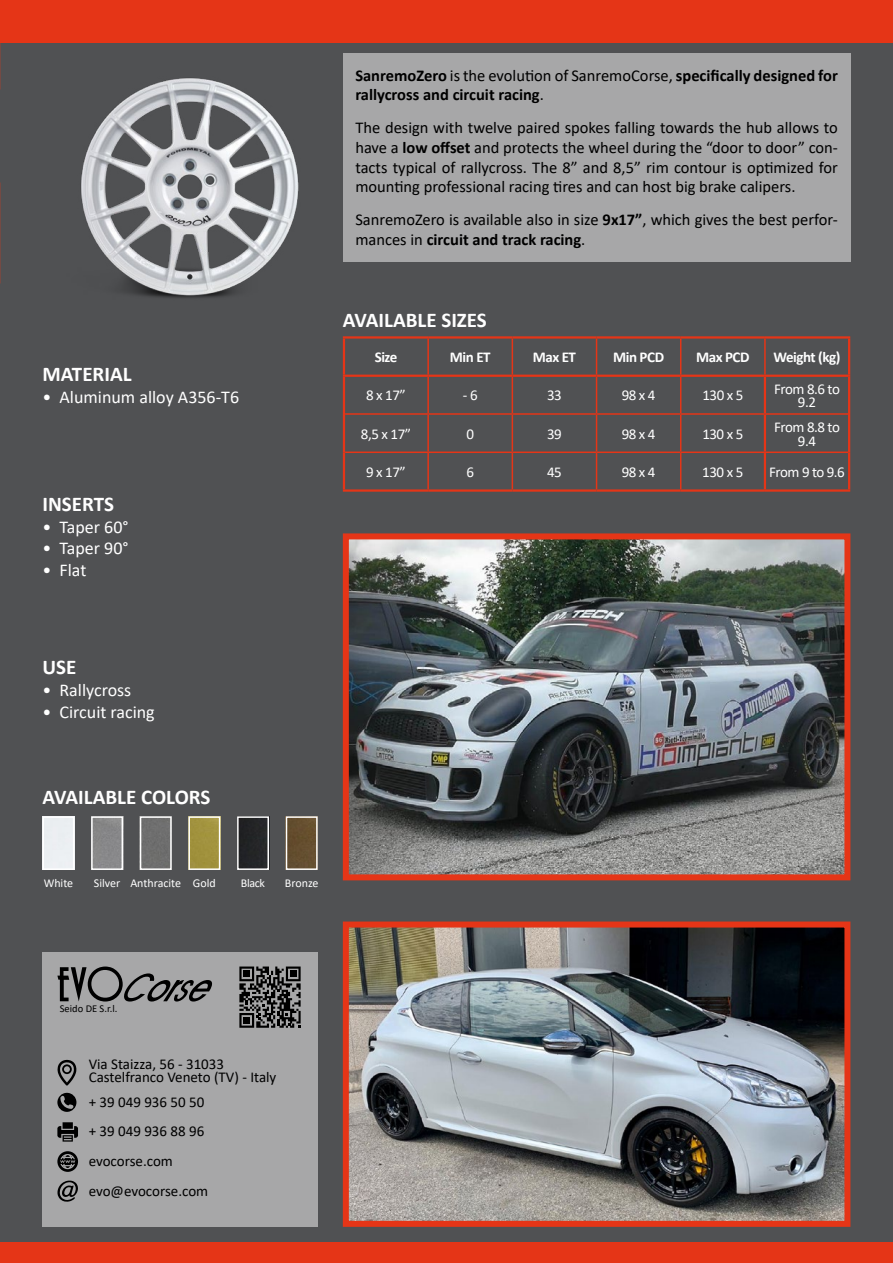
<style>
.page{position:relative;width:893px;height:1263px;background:#505153}
.page>*{position:absolute;margin:0;border:0;box-sizing:border-box;transform-origin:0 0}
.t1{font:700 21px "Calibri";color:#fff}
.t2{font:18px "Calibri";color:#fff}
.t3{font:16.5px/19.8px "Calibri";color:#000;text-align:justify}
.t4{font:700 16.5px/19.8px "Calibri";color:#000}
.t5{font:15px/29.5px "Calibri";color:#000}
.t6{font:15px/13.5px "Calibri";letter-spacing:-.03em;color:#fff;text-align:center}
.t7{font:700 15px "Calibri";letter-spacing:-.03em;color:#fff}
.t8{font:12px "Calibri";color:#fff}
.t9{font:10.5px "Calibri";color:#000}
.s1{font-weight:400}
.s2{font-weight:700}
</style>
<div class="page">
<div style="left:43px;top:952px;width:275px;height:275px;background:#a7a7a8"></div>
<div style="left:343px;top:53px;width:507px;height:209px;background:#a7a7a8"></div>
<div style="left:0;top:1242px;width:893px;height:21px;background:#e53517"></div>
<div style="left:0;top:0;width:893px;height:43px;background:#e53517"></div>
<img style="left:350px;top:928px;width:493px;height:292px">
<div style="left:343px;top:921px;width:507px;height:306px;border:6px solid #e53517"></div>
<img style="left:350px;top:540px;width:493px;height:333px">
<div style="left:343px;top:533px;width:507px;height:347px;border:6px solid #e53517"></div>
<img style="left:81px;top:78px;width:218px;height:220px">
<svg style="left:57px;top:1060px;width:19px;height:25px"></svg>
<svg style="left:57px;top:1093px;width:19px;height:19px"></svg>
<svg style="left:57px;top:1122px;width:21px;height:19px"></svg>
<svg style="left:57px;top:1151px;width:21px;height:21px"></svg>
<svg style="left:57px;top:1180px;width:21px;height:22px"></svg>
<svg style="left:239px;top:966px;width:62px;height:62px"></svg>
<svg style="left:57px;top:966px;width:155px;height:35px"></svg>
<img style="left:46px;top:819px;width:25px;height:48px">
<div style="left:43px;top:816px;width:31px;height:54px;border:2px solid #fff"></div>
<div style="left:237px;top:816px;width:32px;height:54px;border:2px solid #fff"></div>
<img style="left:143px;top:819px;width:26px;height:48px">
<div style="left:140px;top:816px;width:32px;height:54px;border:2px solid #fff"></div>
<img style="left:94px;top:819px;width:26px;height:48px">
<div style="left:91px;top:816px;width:32px;height:54px;border:2px solid #fff"></div>
<img style="left:191px;top:819px;width:26px;height:48px">
<div style="left:188px;top:816px;width:32px;height:54px;border:2px solid #fff"></div>
<img style="left:289px;top:819px;width:26px;height:48px">
<div style="left:286px;top:816px;width:32px;height:54px;border:2px solid #fff"></div>
<hr style="left:343px;top:336px;width:85px;height:3px;background:#e53517">
<hr style="left:343px;top:339px;width:2px;height:36px;background:#e53517">
<hr style="left:428px;top:336px;width:84px;height:3px;background:#e53517">
<hr style="left:512px;top:336px;width:85px;height:3px;background:#e53517">
<hr style="left:597px;top:336px;width:84px;height:3px;background:#e53517">
<hr style="left:681px;top:336px;width:84px;height:3px;background:#e53517">
<hr style="left:765px;top:336px;width:85px;height:3px;background:#e53517">
<hr style="left:848px;top:339px;width:2px;height:36px;background:#e53517">
<hr style="left:343px;top:375px;width:85px;height:2px;background:#e53517">
<hr style="left:343px;top:377px;width:2px;height:37px;background:#e53517">
<hr style="left:428px;top:375px;width:84px;height:2px;background:#e53517">
<hr style="left:512px;top:375px;width:85px;height:2px;background:#e53517">
<hr style="left:597px;top:375px;width:84px;height:2px;background:#e53517">
<hr style="left:681px;top:375px;width:84px;height:2px;background:#e53517">
<hr style="left:765px;top:375px;width:85px;height:2px;background:#e53517">
<hr style="left:764px;top:377px;width:2px;height:36px;background:#e53517">
<hr style="left:848px;top:377px;width:2px;height:37px;background:#e53517">
<hr style="left:343px;top:414px;width:2px;height:38px;background:#e53517">
<hr style="left:764px;top:415px;width:2px;height:36px;background:#e53517">
<hr style="left:848px;top:414px;width:2px;height:38px;background:#e53517">
<hr style="left:343px;top:452px;width:2px;height:37px;background:#e53517">
<hr style="left:764px;top:453px;width:2px;height:36px;background:#e53517">
<hr style="left:848px;top:452px;width:2px;height:37px;background:#e53517">
<hr style="left:343px;top:489px;width:85px;height:3px;background:#e53517">
<hr style="left:428px;top:489px;width:84px;height:3px;background:#e53517">
<hr style="left:512px;top:489px;width:85px;height:3px;background:#e53517">
<hr style="left:597px;top:489px;width:84px;height:3px;background:#e53517">
<hr style="left:681px;top:489px;width:84px;height:3px;background:#e53517">
<hr style="left:765px;top:489px;width:85px;height:3px;background:#e53517">
<hr style="left:427px;top:339px;width:2px;height:36px;background:#e53517">
<hr style="left:512px;top:339px;width:1px;height:36px;background:#e53517">
<hr style="left:596px;top:339px;width:1px;height:36px;background:#e53517">
<hr style="left:680px;top:339px;width:1px;height:36px;background:#e53517">
<hr style="left:764px;top:339px;width:2px;height:36px;background:#e53517">
<hr style="left:427px;top:377px;width:2px;height:36px;background:#e53517">
<hr style="left:512px;top:377px;width:1px;height:36px;background:#e53517">
<hr style="left:596px;top:377px;width:1px;height:36px;background:#e53517">
<hr style="left:680px;top:377px;width:1px;height:36px;background:#e53517">
<hr style="left:345px;top:413px;width:83px;height:2px;background:#e53517">
<hr style="left:428px;top:413px;width:84px;height:2px;background:#e53517">
<hr style="left:427px;top:415px;width:2px;height:36px;background:#e53517">
<hr style="left:512px;top:413px;width:85px;height:2px;background:#e53517">
<hr style="left:512px;top:415px;width:1px;height:36px;background:#e53517">
<hr style="left:597px;top:413px;width:84px;height:2px;background:#e53517">
<hr style="left:596px;top:415px;width:1px;height:36px;background:#e53517">
<hr style="left:681px;top:413px;width:84px;height:2px;background:#e53517">
<hr style="left:680px;top:415px;width:1px;height:36px;background:#e53517">
<hr style="left:765px;top:413px;width:83px;height:2px;background:#e53517">
<hr style="left:345px;top:451px;width:83px;height:2px;background:#e53517">
<hr style="left:428px;top:451px;width:84px;height:2px;background:#e53517">
<hr style="left:427px;top:453px;width:2px;height:36px;background:#e53517">
<hr style="left:512px;top:451px;width:85px;height:2px;background:#e53517">
<hr style="left:512px;top:453px;width:1px;height:36px;background:#e53517">
<hr style="left:597px;top:451px;width:84px;height:2px;background:#e53517">
<hr style="left:596px;top:453px;width:1px;height:36px;background:#e53517">
<hr style="left:681px;top:451px;width:84px;height:2px;background:#e53517">
<hr style="left:680px;top:453px;width:1px;height:36px;background:#e53517">
<hr style="left:765px;top:451px;width:83px;height:2px;background:#e53517">
<p class="t1" style="left:43px;top:359px;width:91px">MATERIAL</p>
<p class="t2" style="left:43px;top:384px;width:198px">• Aluminum alloy A356-T6</p>
<p class="t1" style="left:43px;top:489px;width:73px">INSERTS</p>
<p class="t2" style="left:43px;top:514px;width:88px">• Taper 60°</p>
<p class="t2" style="left:43px;top:536px;width:88px">• Taper 90°</p>
<p class="t2" style="left:43px;top:557px;width:45px">• Flat</p>
<p class="t4" style="left:355px;top:65px;width:484px">SanremoZero <span class="s1">is the evolution of SanremoCorse,</span> specifically designed for rallycross and circuit racing<span class="s1">.</span></p>
<p class="t3" style="left:355px;top:117px;width:484px">The design with twelve paired spokes falling towards the hub allows to have a <span class="s2">low offset</span> and protects the wheel during the “door to door” con&shy;tacts typical of rallycross. The 8” and 8,5” rim contour is optimized for mounting professional racing tires and can host big brake calipers.</p>
<p class="t3" style="left:355px;top:209px;width:484px">SanremoZero is available also in size <span class="s2">9x17”</span>, which gives the best perfor&shy;mances in <span class="s2">circuit and track racing</span>.</p>
<p class="t1" style="left:343px;top:305px;width:146px">AVAILABLE SIZES</p>
<p class="t7" style="left:375px;top:347px;width:24px">Size</p>
<p class="t7" style="left:450px;top:347px;width:42px">Min ET</p>
<p class="t7" style="left:533px;top:347px;width:45px">Max ET</p>
<p class="t7" style="left:613px;top:347px;width:52px">Min PCD</p>
<p class="t7" style="left:696px;top:347px;width:55px">Max PCD</p>
<p class="t7" style="left:773px;top:347px;width:69px">Weight (kg)</p>
<p class="t6" style="left:366px;top:388px;width:41px">8 x 17”</p>
<p class="t6" style="left:463px;top:388px;width:16px">- 6</p>
<p class="t6" style="left:547px;top:388px;width:16px">33</p>
<p class="t6" style="left:622px;top:388px;width:35px">98 x 4</p>
<p class="t6" style="left:702px;top:388px;width:42px">130 x 5</p>
<p class="t6" style="left:774px;top:382px;width:67px">From 8.6 to<br>9.2</p>
<p class="t6" style="left:361px;top:427px;width:52px">8,5 x 17”</p>
<p class="t6" style="left:466px;top:427px;width:9px">0</p>
<p class="t6" style="left:547px;top:427px;width:16px">39</p>
<p class="t6" style="left:622px;top:427px;width:35px">98 x 4</p>
<p class="t6" style="left:702px;top:427px;width:42px">130 x 5</p>
<p class="t6" style="left:774px;top:420px;width:67px">From 8.8 to<br>9.4</p>
<p class="t6" style="left:366px;top:465px;width:41px">9 x 17”</p>
<p class="t6" style="left:466px;top:465px;width:9px">6</p>
<p class="t6" style="left:547px;top:465px;width:16px">45</p>
<p class="t6" style="left:622px;top:465px;width:35px">98 x 4</p>
<p class="t6" style="left:702px;top:465px;width:42px">130 x 5</p>
<p class="t6" style="left:769px;top:465px;width:77px">From 9 to 9.6</p>
<p class="t1" style="left:43px;top:652px;width:35px">USE</p>
<p class="t2" style="left:43px;top:677px;width:90px">• Rallycross</p>
<p class="t2" style="left:43px;top:699px;width:114px">• Circuit racing</p>
<p class="t1" style="left:43px;top:782px;width:169px">AVAILABLE COLORS</p>
<p class="t8" style="left:44px;top:875px;width:31px">White</p>
<p class="t8" style="left:94px;top:875px;width:123px">Silver Anthracite Gold</p>
<p class="t8" style="left:241px;top:875px;width:26px">Black</p>
<p class="t8" style="left:285px;top:875px;width:35px">Bronze</p>
<p class="t9" style="left:60px;top:1001px;width:59px">Seido DE S.r.l.</p>
<p class="t5" style="left:89px;top:1056px;width:189px;line-height:13.5px">Via Staizza, 56 - 31033<br>Castelfranco Veneto (TV) - Italy</p>
<p class="t5" style="left:89px;top:1086px;width:121px">+ 39 049 936 50 50 + 39 049 936 88 96 evocorse.com evo@evocorse.com</p>
</div>
